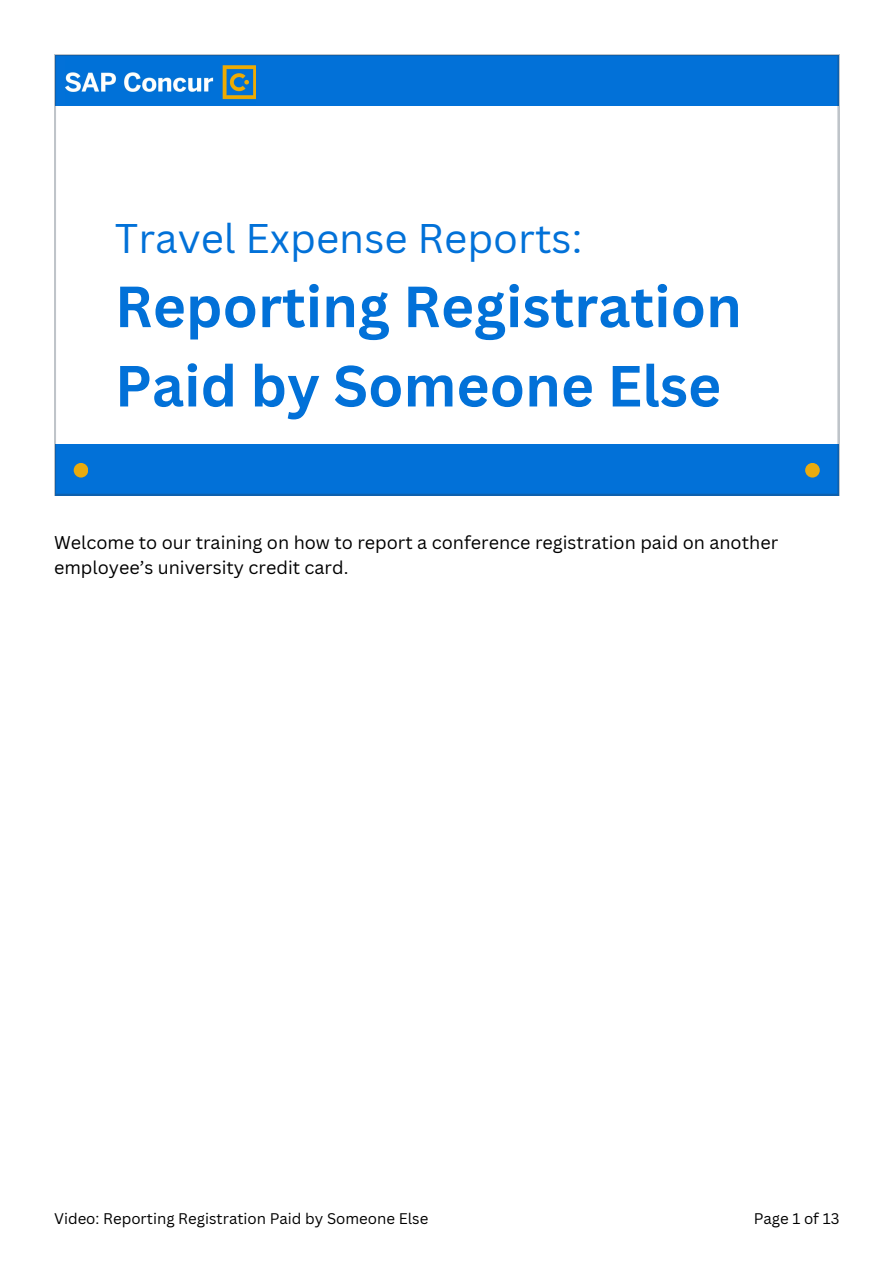
<style>
.page{position:relative;width:893px;height:1264px;background:#fff}
.page>*{position:absolute;margin:0;border:0;box-sizing:border-box;transform-origin:0 0}
.t1{font:700 56.7px/79.3px "Canva Sans";color:#0271d8}
.t2{font:40.35px "Canva Sans";color:#0271d8}
.t3{font:18px/24.8px "Canva Sans";color:#000}
.t4{font:15px "Canva Sans";color:#000}
</style>
<div class="page">
<svg style="left:54px;top:54px;width:785px;height:441px"></svg>
<h1 class="t2" style="left:115px;top:210px;width:469px">Travel Expense Reports:</h1>
<h1 class="t1" style="left:115px;top:265px;width:628px">Reporting Registration<br>Paid by Someone Else</h1>
<p class="t3" style="left:54px;top:529px;width:725px">Welcome to our training on how to report a conference registration paid on another employee’s university credit card.</p>
<h2 class="t4" style="left:54px;top:1207px;width:376px">Video: Reporting Registration Paid by Someone Else</h2>
<p class="t4" style="left:753px;top:1207px;width:87px">Page 1 of 13</p>
</div>
